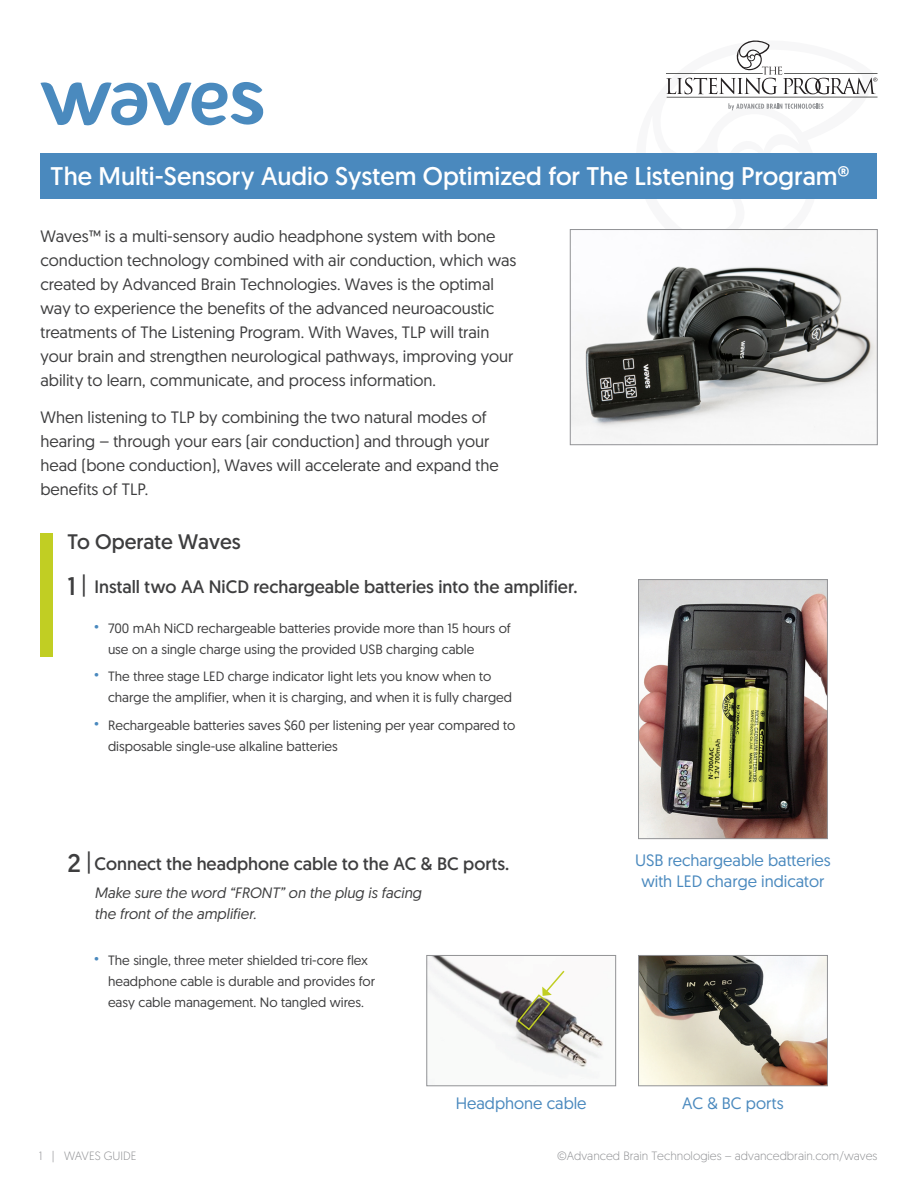
<style>
.page{position:relative;width:918px;height:1188px;background:#fff}
.page>*{position:absolute;margin:0;border:0;box-sizing:border-box;transform-origin:0 0}
.t1{font:25.5px "Geomanist";color:#fff}
.t2{font:25.5px "Geomanist";color:#3e3e3f}
.t3{font:21px "Geomanist";color:#3e3e3f}
.t4{font:18px "Geomanist";color:#3e3e3f}
.t5{font:16.5px/24px "Geomanist";color:#3e3e3f}
.t6{font:16.5px/21px "Geomanist";color:#4a89be;text-align:center}
.t7{font:italic 15px/21px "Geomanist";color:#3e3e3f}
.t8{font:13.5px/21px "Geomanist";color:#3e3e3f}
.t9{font:300 12px "Geomanist";color:#919295}
.s1{font-size:22.5px}
</style>
<div class="page">
<div style="left:40px;top:153px;width:838px;height:46px;background:#4a89be"></div>
<img style="left:572px;top:266px;width:304px;height:176px">
<div style="left:570px;top:229px;width:308px;height:216px;border:1px solid #919295"></div>
<hr style="left:667px;top:97px;width:210px;height:1px;background:#242524">
<svg style="left:728px;top:103px;width:96px;height:7px"></svg>
<svg style="left:666px;top:40px;width:211px;height:54px"></svg>
<svg style="left:40px;top:82px;width:223px;height:43px"></svg>
<div style="left:40px;top:534px;width:13px;height:123px;background:#c1ce23"></div>
<img style="left:640px;top:581px;width:186px;height:256px">
<div style="left:638px;top:579px;width:190px;height:260px;border:1px solid #919295"></div>
<img style="left:429px;top:957px;width:174px;height:119px">
<div style="left:427px;top:955px;width:189px;height:131px;border:1px solid #919295"></div>
<img style="left:640px;top:957px;width:186px;height:127px">
<div style="left:638px;top:955px;width:190px;height:131px;border:1px solid #919295"></div>
<svg style="left:516px;top:969px;width:50px;height:62px"></svg>
<p class="t1" style="left:51px;top:160px;width:800px">The Multi-Sensory Audio System Optimized for The Listening Program®</p>
<p class="t5" style="left:40px;top:223px;width:477px">Waves™ is a multi-sensory audio headphone system with bone conduction technology combined with air conduction, which was created by Advanced Brain Technologies. Waves is the optimal way to experience the benefits of the advanced neuroacoustic treatments of The Listening Program. With Waves, TLP will train your brain and strengthen neurological pathways, improving your ability to learn, communicate, and process information.</p>
<p class="t5" style="left:40px;top:405px;width:460px">When listening to TLP by combining the two natural modes of hearing – through your ears (air conduction) and through your head (bone conduction), Waves will accelerate and expand the benefits of TLP.</p>
<p class="t3" style="left:68px;top:528px;width:175px">To Operate Waves</p>
<p class="t2" style="left:68px;top:570px;width:21px">1<span class="s1">|</span></p>
<p class="t4" style="left:94px;top:575px;width:485px">Install two AA NiCD rechargeable batteries into the amplifier.</p>
<p class="t8" style="left:108px;top:617px;width:404px;text-indent:-14px"><sup>•</sup> 700 mAh NiCD rechargeable batteries provide more than 15 hours of use on a single charge using the provided USB charging cable</p>
<p class="t8" style="left:108px;top:666px;width:406px;text-indent:-14px"><sup>•</sup> The three stage LED charge indicator light lets you know when to charge the amplifier, when it is charging, and when it is fully charged</p>
<p class="t8" style="left:108px;top:715px;width:409px;text-indent:-14px"><sup>•</sup> Rechargeable batteries saves $60 per listening per year compared to disposable single-use alkaline batteries</p>
<p class="t2" style="left:68px;top:847px;width:26px">2<span class="s1">|</span></p>
<p class="t4" style="left:94px;top:852px;width:416px">Connect the headphone cable to the AC &amp; BC ports.</p>
<p class="t7" style="left:94px;top:882px;width:328px">Make sure the word “FRONT” on the plug is facing the front of the amplifier.</p>
<p class="t8" style="left:108px;top:950px;width:269px;text-indent:-14px"><sup>•</sup> The single, three meter shielded tri-core flex headphone cable is durable and provides for easy cable management. No tangled wires.</p>
<p class="t6" style="left:635px;top:849px;width:197px">USB rechargeable batteries with LED charge indicator</p>
<p class="t6" style="left:456px;top:1092px;width:132px">Headphone cable</p>
<p class="t6" style="left:682px;top:1092px;width:103px">AC &amp; BC ports</p>
<p class="t9" style="left:39px;top:1148px;width:99px">1 | WAVES GUIDE</p>
<p class="t9" style="left:557px;top:1148px;width:322px">©Advanced Brain Technologies – advancedbrain.com/waves</p>
</div>
